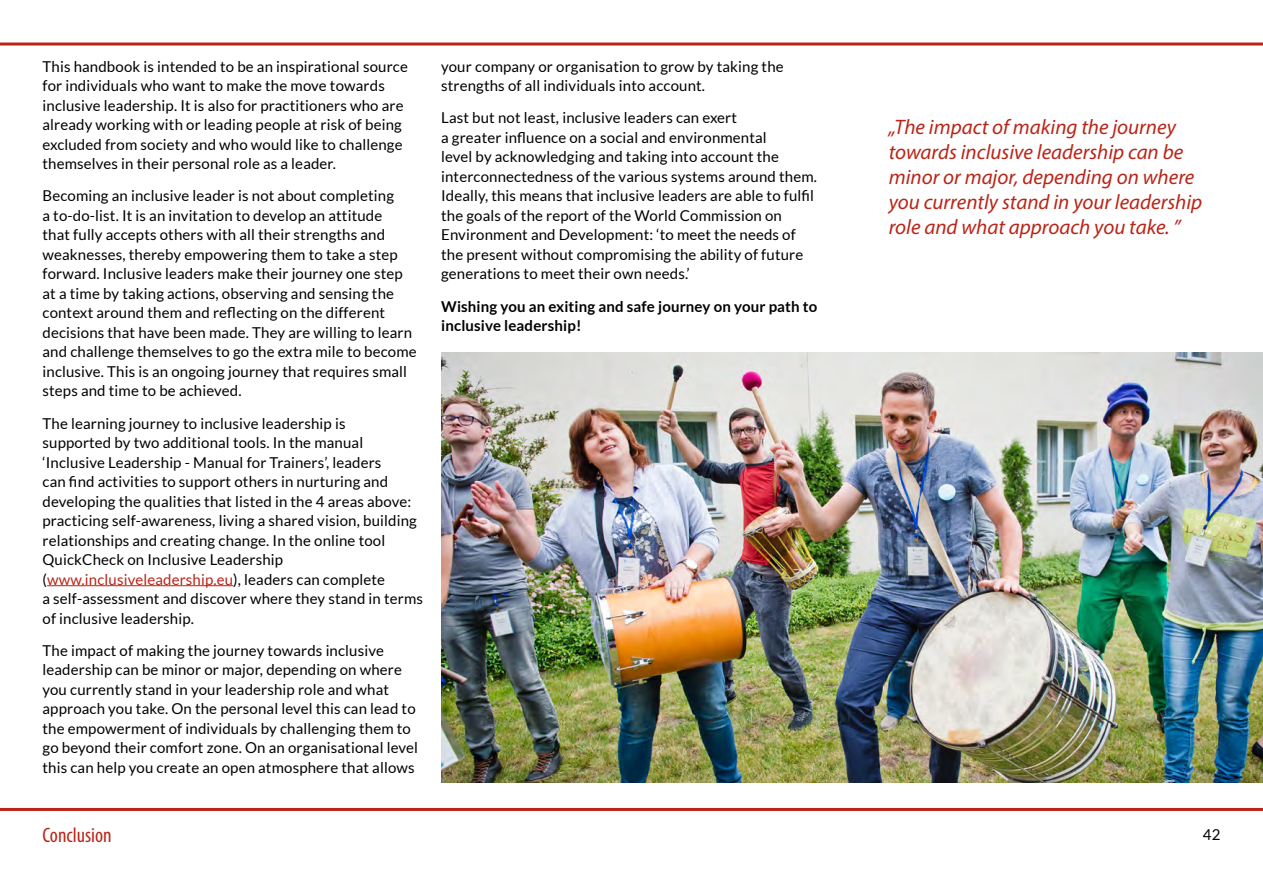
<style>
.page{position:relative;width:1263px;height:893px;background:#fff}
.page>*{position:absolute;margin:0;border:0;box-sizing:border-box;transform-origin:0 0}
.t1{font:italic 21px/25.2px "Myriad Pro";color:#ba2517}
.t2{font:condensed 21px "Myriad Pro";color:#ba2517}
.t3{font:15px/19.5px "Lato";letter-spacing:.01em;color:#000}
.t4{font:700 15px/19.5px "Lato";letter-spacing:.01em;color:#000}
.s1{color:#ba2517}
</style>
<div class="page">
<hr style="left:0;top:808px;width:1263px;height:3px;background:#ba2517">
<hr style="left:0;top:43px;width:1263px;height:3px;background:#ba2517">
<img style="left:441px;top:353px;width:822px;height:429px">
<hr style="left:47px;top:585px;width:186px;height:1px;background:#ba2517">
<p class="t3" style="left:43px;top:56px;width:367px">This handbook is intended to be an inspirational source for individuals who want to make the move towards inclusive leadership. It is also for practitioners who are already working with or leading people at risk of being excluded from society and who would like to challenge themselves in their personal role as a leader.</p>
<p class="t3" style="left:43px;top:186px;width:376px">Becoming an inclusive leader is not about completing<br>a to-do-list. It is an invitation to develop an attitude<br>that fully accepts others with all their strengths and weaknesses, thereby empowering them to take a step forward. Inclusive leaders make their journey one step at a time by taking actions, observing and sensing the context around them and reflecting on the different decisions that have been made. They are willing to learn and challenge themselves to go the extra mile to become inclusive. This is an ongoing journey that requires small steps and time to be achieved.</p>
<p class="t3" style="left:43px;top:413px;width:382px">The learning journey to inclusive leadership is<br>supported by two additional tools. In the manual ‘Inclusive Leadership - Manual for Trainers’, leaders<br>can find activities to support others in nurturing and developing the qualities that listed in the 4 areas above: practicing self-awareness, living a shared vision, building relationships and creating change. In the online tool QuickCheck on Inclusive Leadership (<span class="s1">www.inclusiveleadership.eu</span>), leaders can complete<br>a self-assessment and discover where they stand in terms of inclusive leadership.</p>
<p class="t3" style="left:43px;top:641px;width:377px">The impact of making the journey towards inclusive leadership can be minor or major, depending on where you currently stand in your leadership role and what approach you take. On the personal level this can lead to the empowerment of individuals by challenging them to go beyond their comfort zone. On an organisational level this can help you create an open atmosphere that allows</p>
<p class="t3" style="left:441px;top:56px;width:344px">your company or organisation to grow by taking the strengths of all individuals into account.</p>
<p class="t3" style="left:441px;top:108px;width:377px">Last but not least, inclusive leaders can exert<br>a greater influence on a social and environmental<br>level by acknowledging and taking into account the interconnectedness of the various systems around them.<br>Ideally, this means that inclusive leaders are able to fulfil the goals of the report of the World Commission on Environment and Development: ‘to meet the needs of the present without compromising the ability of future generations to meet their own needs.’</p>
<p class="t4" style="left:441px;top:296px;width:378px">Wishing you an exiting and safe journey on your path to inclusive leadership!</p>
<h1 class="t1" style="left:889px;top:114px;width:315px">„The impact of making the journey towards inclusive leadership can be minor or major, depending on where you currently stand in your leadership role and what approach you take. ”</h1>
<h1 class="t2" style="left:43px;top:823px;width:71px">Conclusion</h1>
<p class="t3" style="left:1203px;top:825px;width:19px">42</p>
</div>
